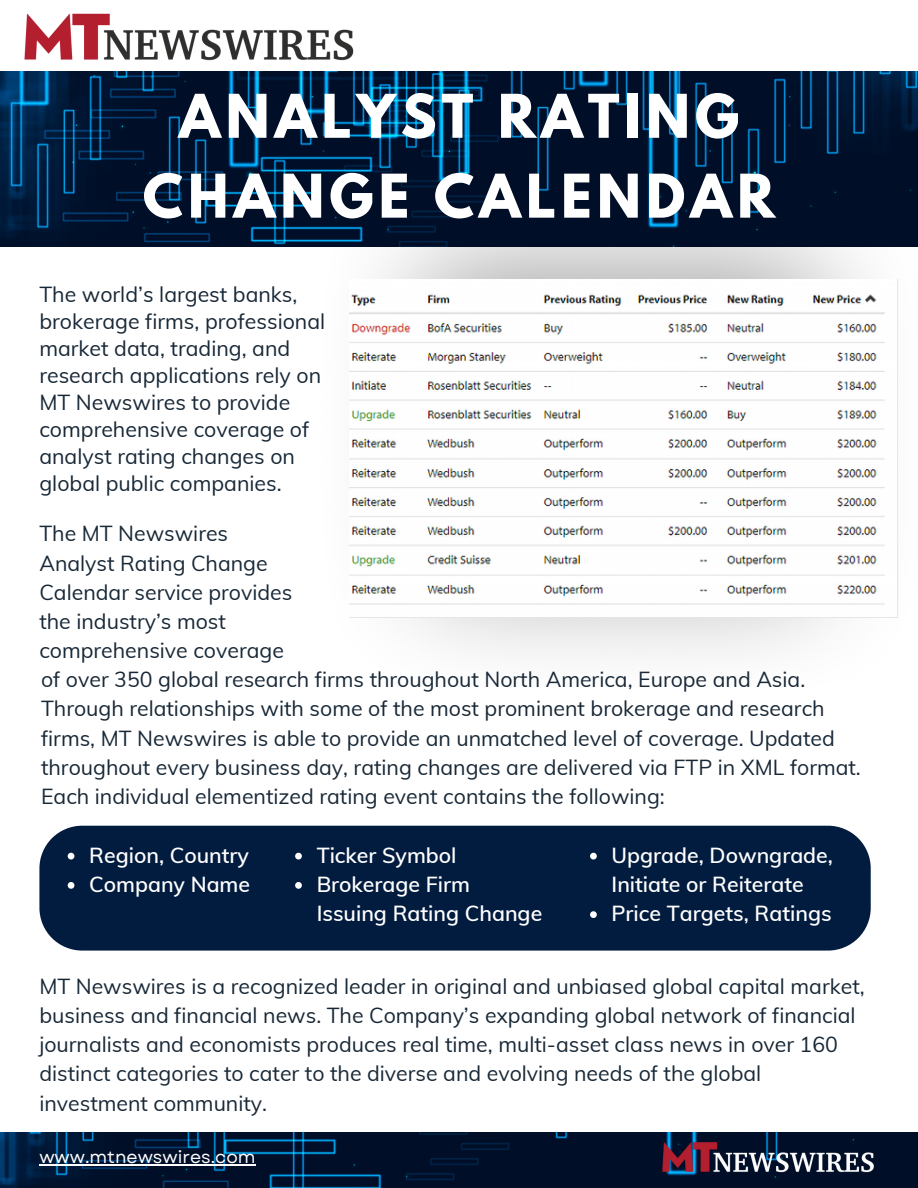
<style>
.page{position:relative;width:918px;height:1188px;background:#fff}
.page>*{position:absolute;margin:0;border:0;box-sizing:border-box;transform-origin:0 0}
.t1{font:700 53.4px/79.8px "League Spartan";letter-spacing:.095em;color:#fff;text-align:center}
.t2{font:21.3px/29.2px "Muli";color:#182837}
.t3{font:600 21.3px/29.2px "Muli";color:#fff}
.t4{font:17.55px "Garet";color:#fff}
</style>
<div class="page">
<div style="left:39px;top:826px;width:832px;height:125px;background:#021c40"></div>
<img style="left:0;top:1132px;width:918px;height:56px">
<img style="left:661px;top:1142px;width:214px;height:31px">
<img style="left:24px;top:13px;width:330px;height:48px">
<img style="left:301px;top:246px;width:617px;height:408px">
<img style="left:0;top:72px;width:918px;height:174px">
<hr style="left:39px;top:1164px;width:217px;height:1px;background:#fff">
<svg style="left:68px;top:853px;width:6px;height:7px"></svg>
<svg style="left:68px;top:882px;width:6px;height:7px"></svg>
<svg style="left:590px;top:853px;width:7px;height:7px"></svg>
<svg style="left:590px;top:911px;width:7px;height:7px"></svg>
<svg style="left:295px;top:853px;width:7px;height:7px"></svg>
<svg style="left:295px;top:882px;width:7px;height:7px"></svg>
<img style="left:350px;top:279px;width:375px;height:339px">
<img style="left:422px;top:279px;width:117px;height:339px">
<img style="left:539px;top:279px;width:95px;height:339px">
<img style="left:725px;top:279px;width:69px;height:339px">
<img style="left:634px;top:279px;width:82px;height:339px">
<img style="left:794px;top:279px;width:105px;height:339px">
<h1 class="t1" style="left:143px;top:83px;width:634px">ANALYST RATING<br>CHANGE CALENDAR</h1>
<p class="t2" style="left:39px;top:281px;width:287px;line-height:27px">The world’s largest banks, brokerage firms, professional market data, trading, and research applications rely on<br>MT Newswires to provide comprehensive coverage of analyst rating changes on global public companies.</p>
<p class="t2" style="left:39px;top:519px;width:255px">The MT Newswires<br>Analyst Rating Change<br>Calendar service provides the industry’s most comprehensive coverage</p>
<p class="t2" style="left:41px;top:665px;width:821px">of over 350 global research firms throughout North America, Europe and Asia.<br>Through relationships with some of the most prominent brokerage and research firms, MT Newswires is able to provide an unmatched level of coverage. Updated throughout every business day, rating changes are delivered via FTP in XML format.<br>Each individual elementized rating event contains the following:</p>
<p class="t3" style="left:89px;top:840px;width:162px">Region, Country<br>Company Name</p>
<p class="t3" style="left:317px;top:840px;width:227px">Ticker Symbol<br>Brokerage Firm<br>Issuing Rating Change</p>
<p class="t3" style="left:612px;top:840px;width:223px">Upgrade, Downgrade,<br>Initiate or Reiterate<br>Price Targets, Ratings</p>
<p class="t2" style="left:39px;top:971px;width:827px">MT Newswires is a recognized leader in original and unbiased global capital market, business and financial news. The Company’s expanding global network of financial journalists and economists produces real time, multi-asset class news in over 160 distinct categories to cater to the diverse and evolving needs of the global investment community.</p>
<p class="t4" style="left:39px;top:1144px;width:218px">www.mtnewswires.com</p>
</div>
